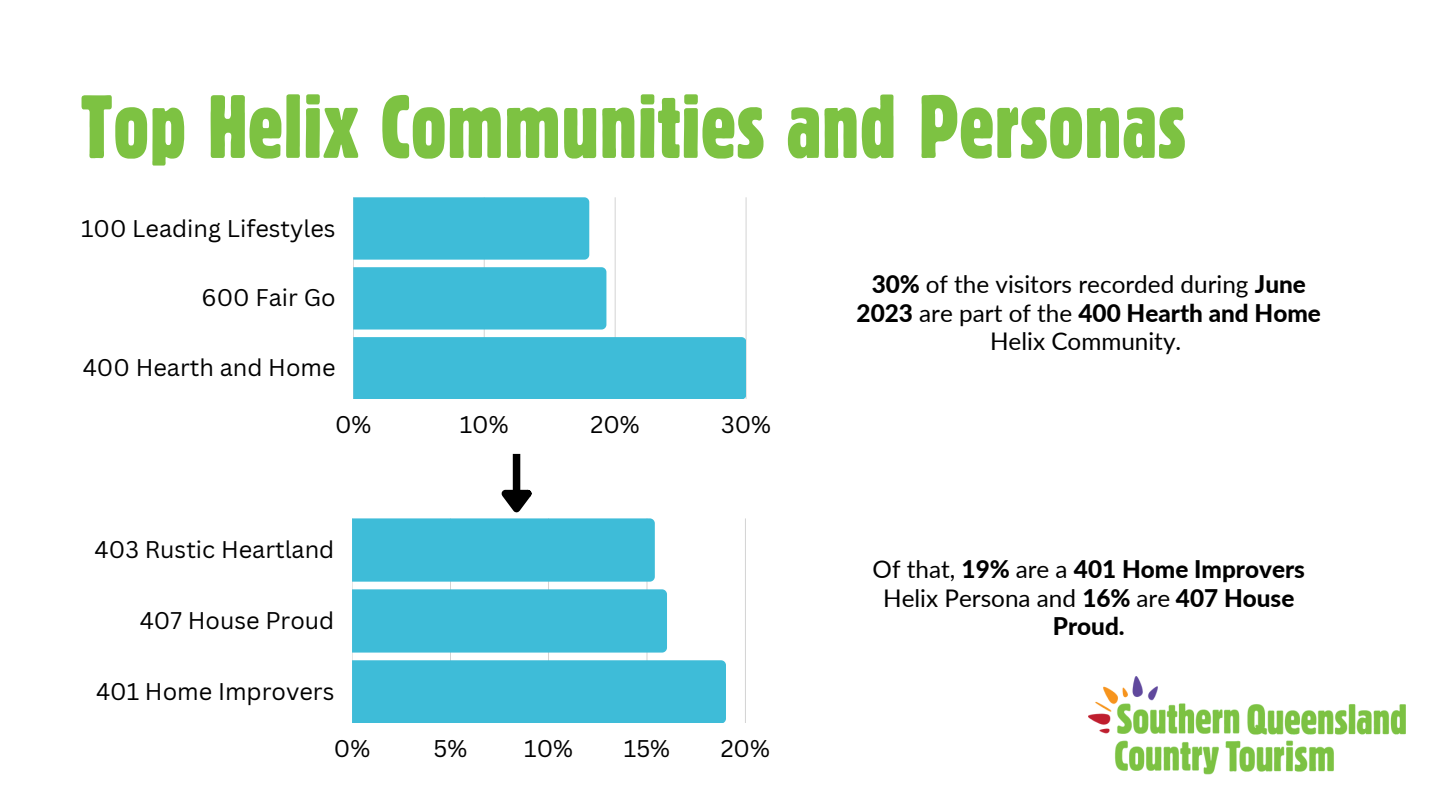
<style>
.page{position:relative;width:1440px;height:810px;background:#fff}
.page>*{position:absolute;margin:0;border:0;box-sizing:border-box;transform-origin:0 0}
.t1{font:86.4px "Alive";color:#7dc242}
.t2{font:24.3px/28.5px "Lato";color:#000;text-align:center}
.t3{font:800 24.3px/28.5px "Lato";color:#000;text-align:center}
.t4{font:23.5px "Canva Sans";color:#000}
.s1{font-weight:800}
.s2{font-weight:400}
</style>
<div class="page">
<img style="left:1089px;top:676px;width:316px;height:99px">
<div style="left:352px;top:589px;width:315px;height:64px;background:#3ebcd8"></div>
<div style="left:352px;top:660px;width:374px;height:63px;background:#3ebcd8"></div>
<svg style="left:353px;top:197px;width:393px;height:140px"></svg>
<div style="left:353px;top:197px;width:236px;height:63px;background:#3ebcd8"></div>
<div style="left:353px;top:267px;width:253px;height:63px;background:#3ebcd8"></div>
<div style="left:353px;top:337px;width:393px;height:62px;background:#3ebcd8"></div>
<div style="left:513px;top:454px;width:7px;height:38px;background:#000"></div>
<svg style="left:352px;top:483px;width:303px;height:99px"></svg>
<p class="t1" style="left:81px;top:89px;width:1107px">Top Helix Communities and Personas</p>
<p class="t4" style="left:81px;top:211px;width:256px">100 Leading Lifestyles</p>
<p class="t4" style="left:202px;top:281px;width:136px">600 Fair Go</p>
<p class="t4" style="left:83px;top:351px;width:254px">400 Hearth and Home</p>
<p class="t4" style="left:335px;top:408px;width:38px">0%</p>
<p class="t4" style="left:460px;top:408px;width:50px">10%</p>
<p class="t4" style="left:590px;top:408px;width:51px">20%</p>
<p class="t4" style="left:721px;top:408px;width:51px">30%</p>
<p class="t4" style="left:95px;top:533px;width:241px">403 Rustic Heartland</p>
<p class="t4" style="left:140px;top:604px;width:196px">407 House Proud</p>
<p class="t4" style="left:96px;top:675px;width:240px">401 Home Improvers</p>
<p class="t4" style="left:334px;top:732px;width:38px">0%</p>
<p class="t4" style="left:434px;top:732px;width:35px">5%</p>
<p class="t4" style="left:524px;top:732px;width:50px">10%</p>
<p class="t4" style="left:624px;top:732px;width:48px">15%</p>
<p class="t4" style="left:721px;top:732px;width:51px">20%</p>
<p class="t2" style="left:857px;top:270px;width:466px"><span class="s1">30%</span> of the visitors recorded during <span class="s1">June<br>2023</span> are part of the <span class="s1">400 Hearth and Home<br></span>Helix Community.</p>
<p class="t3" style="left:873px;top:555px;width:434px"><span class="s2">Of that,</span> 19% <span class="s2">are a</span> 401 Home Improvers<br><span class="s2">Helix Persona and</span> 16% <span class="s2">are</span> 407 House<br>Proud.</p>
</div>
